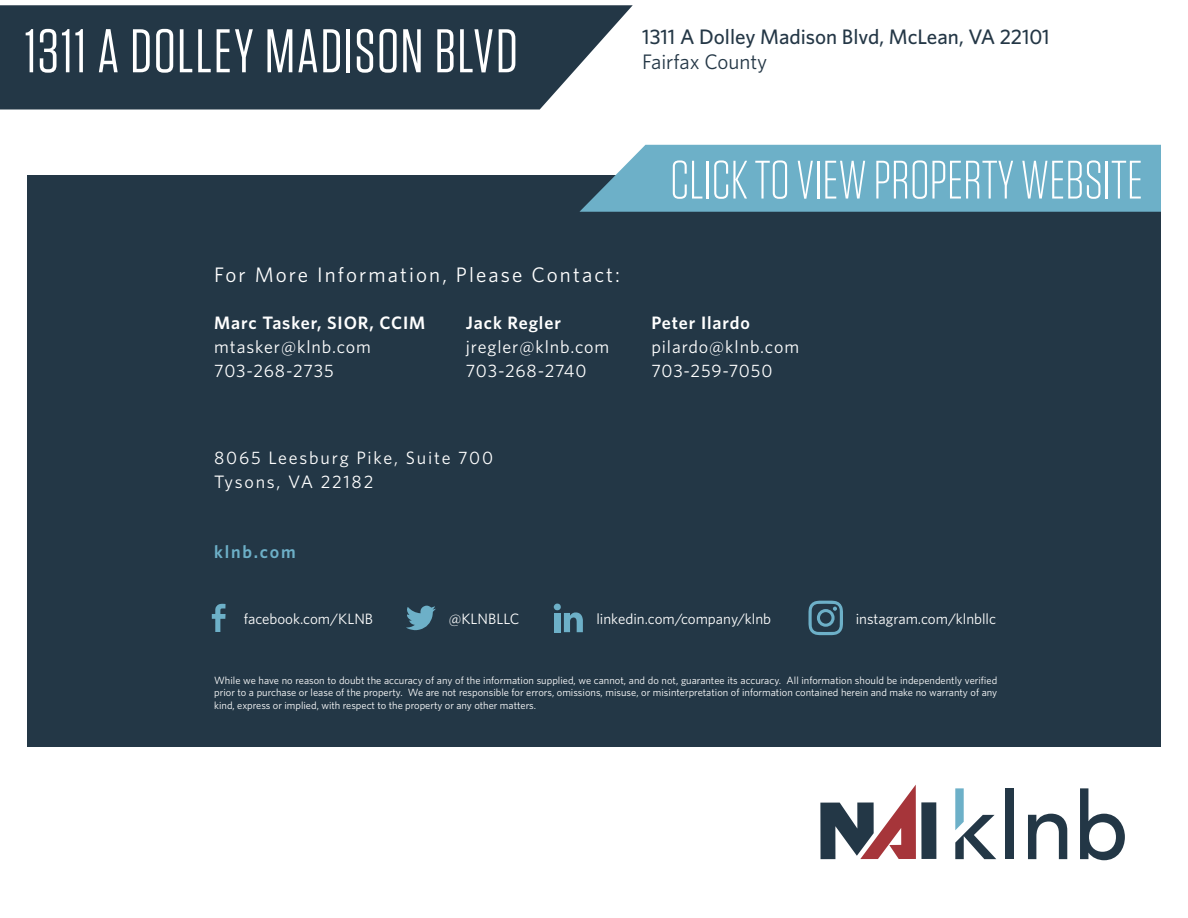
<style>
.page{position:relative;width:1188px;height:918px;background:#fff}
.page>*{position:absolute;margin:0;border:0;box-sizing:border-box;transform-origin:0 0}
.t1{font:61.5px "Tungsten";letter-spacing:.025em;color:#fff}
.t2{font:300 54px "Tungsten";color:#fff}
.t3{font:500 21px "Whitney";color:#243746}
.t4{font:21px "Whitney";letter-spacing:.1em;color:#fff}
.t5{font:21px "Whitney";color:#243746}
.t6{font:18px/24px "Whitney";letter-spacing:.05em;color:#fff}
.t7{font:600 18px "Whitney";letter-spacing:.05em;color:#fff}
.t8{font:18px/24px "Whitney";letter-spacing:.1em;color:#fff}
.t9{font:600 18px "Whitney";letter-spacing:.1em;color:#6db0c8}
.t10{font:15px "Whitney";color:#fff}
.t11{font:10.5px/12.6px "Whitney";color:#fff;text-align:justify}
</style>
<div class="page">
<div style="left:27px;top:175px;width:1134px;height:571px;background:#233746"></div>
<svg style="left:212px;top:604px;width:14px;height:28px"></svg>
<svg style="left:406px;top:606px;width:30px;height:24px"></svg>
<svg style="left:554px;top:603px;width:29px;height:29px"></svg>
<div style="left:554px;top:613px;width:6px;height:19px;background:#6db0c8"></div>
<svg style="left:579px;top:145px;width:582px;height:67px;background:#71b0c7"></svg>
<svg style="left:808px;top:601px;width:35px;height:34px"></svg>
<div style="left:921px;top:802px;width:15px;height:57px;background:#233746"></div>
<svg style="left:820px;top:785px;width:96px;height:74px"></svg>
<svg style="left:955px;top:788px;width:41px;height:71px"></svg>
<div style="left:1005px;top:788px;width:9px;height:71px;background:#233746"></div>
<svg style="left:1028px;top:814px;width:39px;height:45px"></svg>
<svg style="left:1080px;top:788px;width:45px;height:72px"></svg>
<svg style="left:0;top:5px;width:633px;height:104px;background:#334653"></svg>
<h1 class="t1" style="left:25px;top:19px;width:495px">1311 A DOLLEY MADISON BLVD</h1>
<h3 class="t3" style="left:642px;top:23px;width:409px">1311 A Dolley Madison Blvd, McLean, VA 22101</h3>
<h3 class="t5" style="left:642px;top:48px;width:127px">Fairfax County</h3>
<h3 class="t4" style="left:214px;top:261px;width:407px">For More Information, Please Contact:</h3>
<h3 class="t7" style="left:214px;top:311px;width:213px">Marc Tasker, SIOR, CCIM</h3>
<h3 class="t6" style="left:214px;top:334px;width:158px">mtasker@klnb.com<br>703-268-2735</h3>
<h3 class="t7" style="left:466px;top:311px;width:97px">Jack Regler</h3>
<h3 class="t6" style="left:466px;top:334px;width:145px">jregler@klnb.com<br>703-268-2740</h3>
<h3 class="t8" style="left:214px;top:445px;width:280px">8065 Leesburg Pike, Suite 700<br>Tysons, VA 22182</h3>
<h3 class="t9" style="left:214px;top:539px;width:83px">klnb.com</h3>
<h2 class="t2" style="left:670px;top:152px;width:474px">CLICK TO VIEW PROPERTY WEBSITE</h2>
<h3 class="t7" style="left:651px;top:311px;width:100px">Peter Ilardo</h3>
<h3 class="t6" style="left:651px;top:334px;width:149px">pilardo@klnb.com<br>703-259-7050</h3>
<h3 class="t10" style="left:244px;top:609px;width:131px">facebook.com/KLNB</h3>
<h3 class="t10" style="left:449px;top:609px;width:72px">@KLNBLLC</h3>
<h3 class="t10" style="left:596px;top:609px;width:176px">linkedin.com/company/klnb</h3>
<h3 class="t10" style="left:856px;top:609px;width:142px">instagram.com/klnbllc</h3>
<p class="t11" style="left:214px;top:673px;width:785px">While we have no reason to doubt the accuracy of any of the information supplied, we cannot, and do not, guarantee its accuracy. All information should be independently verified prior to a purchase or lease of the property. We are not responsible for errors, omissions, misuse, or misinterpretation of information contained herein and make no warranty of any kind, express or implied, with respect to the property or any other matters.</p>
</div>
